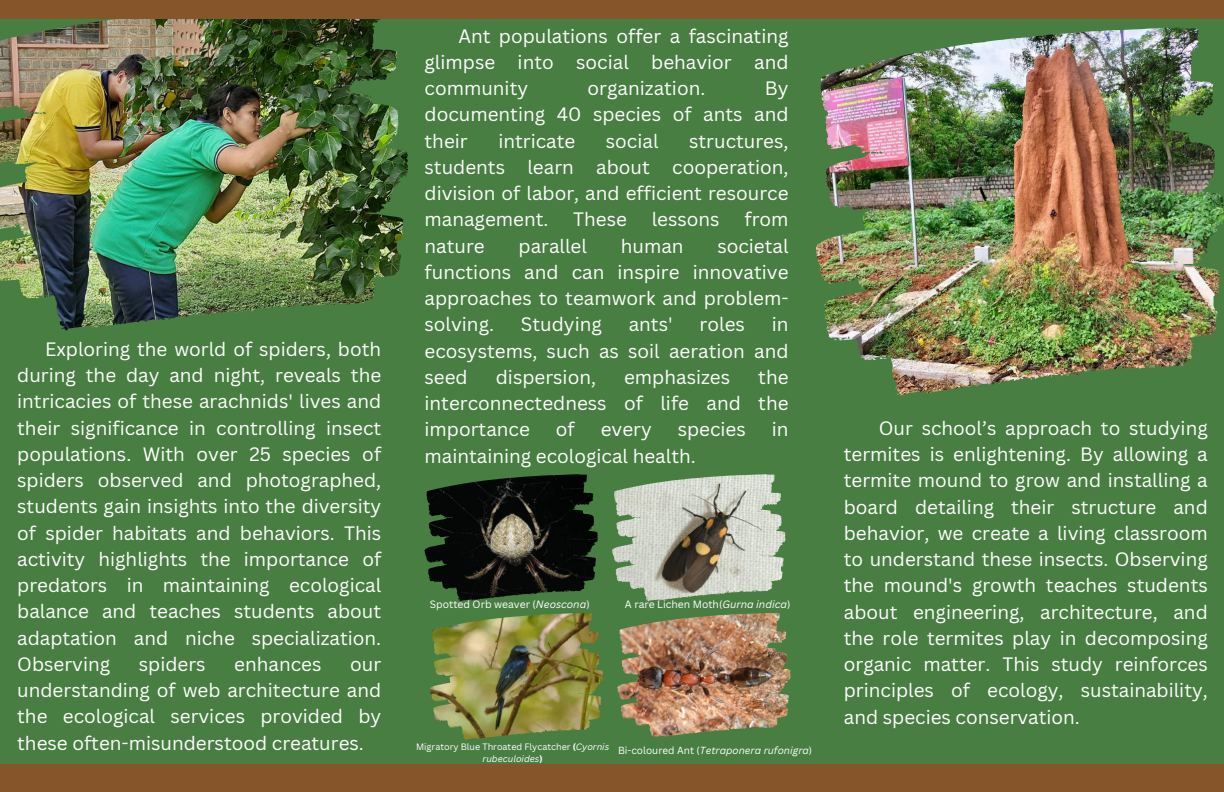
<style>
.page{position:relative;width:1224px;height:792px;background:#fff}
.page>*{position:absolute;margin:0;border:0;box-sizing:border-box;transform-origin:0 0}
.t1{font:18.9px/26.2px "Canva Sans";color:#fff;text-align:justify}
.t2{font:10.3px "Canva Sans";color:#fff}
.t3{font:italic 10px "Canva Sans";color:#fff}
.t4{font:9px/12px "Canva Sans";color:#fff;text-align:center}
.s1{font-style:italic}
.s2{font-weight:700}
.s3{font-style:normal}
</style>
<div class="page">
<img style="left:0;top:19px;width:1224px;height:745px">
<div style="left:0;top:764px;width:1224px;height:28px;background:#87552a"></div>
<img style="left:346px;top:19px;width:61px;height:143px">
<div style="left:0;top:0;width:1224px;height:19px;background:#87552a"></div>
<img style="left:573px;top:481px;width:25px;height:55px">
<img style="left:761px;top:481px;width:24px;height:55px">
<img style="left:578px;top:620px;width:25px;height:55px">
<img style="left:766px;top:620px;width:25px;height:54px">
<img style="left:1165px;top:48px;width:59px;height:160px">
<p class="t1" style="left:17px;top:336px;width:366px;text-indent:28px">Exploring the world of spiders, both during the day and night, reveals the intricacies of these arachnids' lives and their significance in controlling insect populations. With over 25 species of spiders observed and photographed, students gain insights into the diversity of spider habitats and behaviors. This activity highlights the importance of predators in maintaining ecological balance and teaches students about adaptation and niche specialization.<br>Observing</p>
<p class="t1" style="left:139px;top:651px;width:68px">spiders</p>
<p class="t1" style="left:234px;top:651px;width:89px">enhances</p>
<p class="t1" style="left:17px;top:651px;width:366px;text-indent:333px">our understanding of web architecture and the ecological services provided by these often-misunderstood creatures.</p>
<p class="t1" style="left:425px;top:22px;width:366px;text-indent:34px">Ant populations offer a fascinating glimpse into social behavior and community</p>
<p class="t1" style="left:588px;top:75px;width:119px">organization.</p>
<p class="t1" style="left:425px;top:75px;width:366px;text-indent:340px">By documenting 40 species of ants and their</p>
<p class="t1" style="left:498px;top:127px;width:78px">intricate</p>
<p class="t1" style="left:606px;top:127px;width:54px">social</p>
<p class="t1" style="left:425px;top:127px;width:366px;text-indent:265px">structures, students learn about cooperation, division of labor, and efficient resource management.</p>
<p class="t1" style="left:573px;top:206px;width:55px">These</p>
<p class="t1" style="left:652px;top:206px;width:69px">lessons</p>
<p class="t1" style="left:744px;top:206px;width:46px">from</p>
<p class="t1" style="left:425px;top:232px;width:366px;text-indent:293px">societal functions and can inspire innovative approaches to teamwork and problem&shy;solving.</p>
<p class="t1" style="left:425px;top:232px;width:62px">nature</p>
<p class="t1" style="left:519px;top:232px;width:70px">parallel</p>
<p class="t1" style="left:621px;top:232px;width:64px">human</p>
<p class="t1" style="left:425px;top:311px;width:366px;text-indent:347px">in ecosystems, such as soil aeration and seed</p>
<p class="t1" style="left:521px;top:311px;width:82px">Studying</p>
<p class="t1" style="left:629px;top:311px;width:45px">ants'</p>
<p class="t1" style="left:700px;top:311px;width:47px">roles</p>
<p class="t1" style="left:425px;top:363px;width:365px;text-indent:334px">the interconnectedness of life and the importance</p>
<p class="t1" style="left:496px;top:363px;width:102px">dispersion,</p>
<p class="t1" style="left:624px;top:363px;width:108px">emphasizes</p>
<p class="t1" style="left:556px;top:416px;width:20px">of</p>
<p class="t1" style="left:601px;top:416px;width:53px">every</p>
<p class="t1" style="left:678px;top:416px;width:70px">species</p>
<p class="t1" style="left:772px;top:416px;width:18px">in</p>
<p class="t1" style="left:425px;top:442px;width:273px">maintaining ecological health.</p>
<p class="t2" style="left:430px;top:597px;width:161px">Spotted Orb weaver (<span class="s1">Neoscona</span>)</p>
<p class="t2" style="left:625px;top:597px;width:167px">A rare Lichen Moth(<span class="s1">Gurna indica</span>)</p>
<p class="t4" style="left:416px;top:740px;width:195px">Migratory Blue Throated Flycatcher <span class="s2">(</span><span class="s1">Cyornis rubeculoides</span><span class="s2">)</span></p>
<p class="t3" style="left:618px;top:743px;width:196px"><span class="s3">Bi-coloured Ant (</span>Tetraponera rufonigra<span class="s3">)</span></p>
<p class="t1" style="left:844px;top:414px;width:366px;text-indent:35px">Our school’s approach to studying termites is enlightening. By allowing a termite mound to grow and installing a board detailing their structure and behavior, we create a living classroom to understand these insects. Observing the mound's growth teaches students about engineering, architecture, and the role termites play in decomposing organic matter. This study reinforces principles of ecology, sustainability, and species conservation.</p>
</div>
